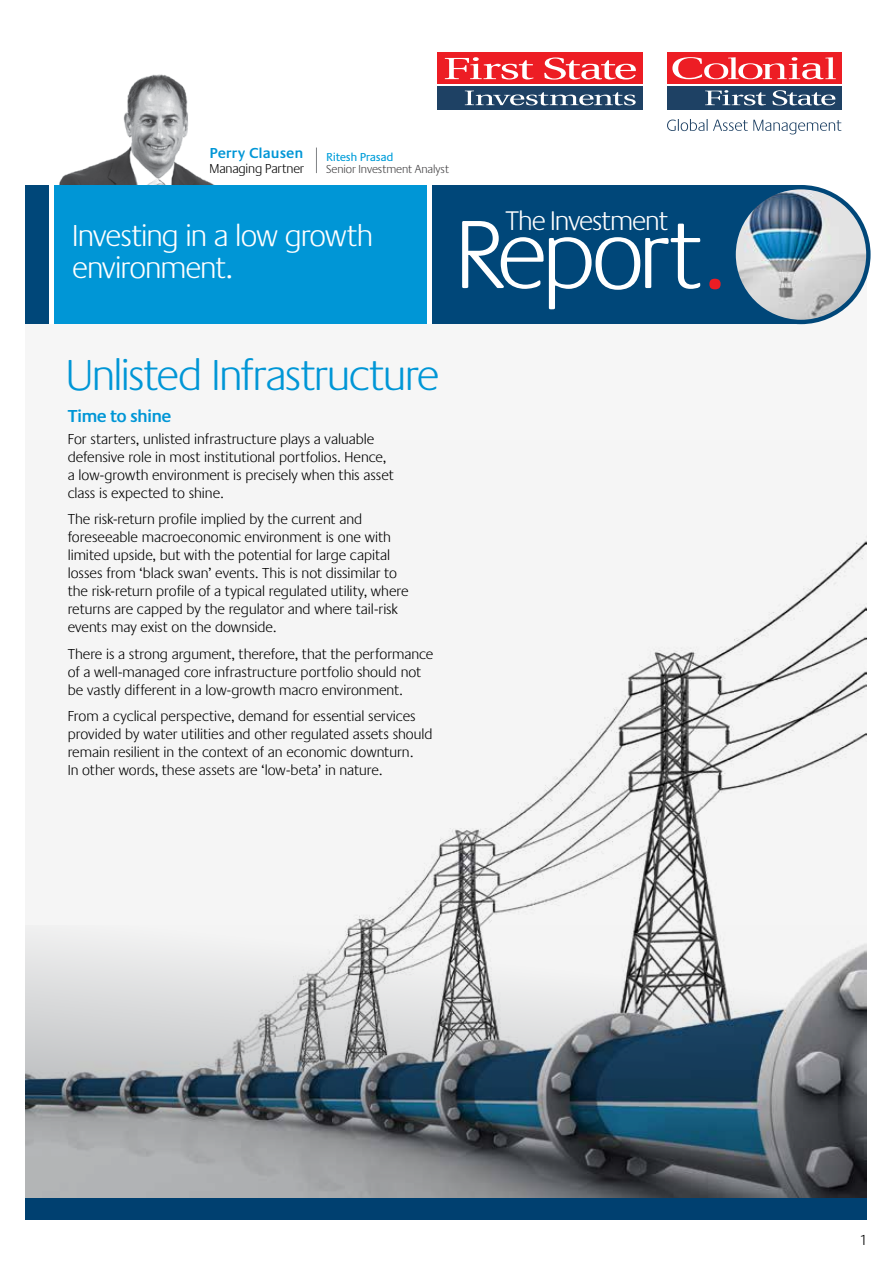
<style>
.page{position:relative;width:893px;height:1263px;background:#fff}
.page>*{position:absolute;margin:0;border:0;box-sizing:border-box;transform-origin:0 0}
.t1{font:300 100.5px "Praxis EF";letter-spacing:-.05em;color:#fff}
.t2{font:300 45px "Praxis EF";letter-spacing:-.03em;color:#0096d6}
.t3{font:300 31.5px/31.5px "Praxis EF";letter-spacing:-.03em;color:#fff}
.t4{font:300 28.05px "Praxis EF";letter-spacing:-.03em;color:#fff}
.t5{font:600 18px "Praxis EF";letter-spacing:-.04em;color:#0096d6}
.t6{font:300 15px/18px "Praxis EF";color:#000}
.t7{font:600 15px "Praxis EF";color:#0096d6}
.t8{font:300 13.5px "Praxis EF";letter-spacing:-.01em;color:#000}
.t9{font:300 12px "Praxis EF";letter-spacing:-.005em;color:#414042}
.t10{font:12px "Praxis EF";letter-spacing:-.025em;color:#009eda}
.s1{color:#ed1d24}
</style>
<div class="page">
<div style="left:25px;top:272px;width:842px;height:926px;background:#f6f6f6"></div>
<div style="left:37px;top:185px;width:446px;height:139px;background:#fff"></div>
<div style="left:667px;top:52px;width:174px;height:32px;background:#ed1d24"></div>
<svg style="left:672px;top:57px;width:164px;height:22px"></svg>
<div style="left:667px;top:86px;width:174px;height:24px;background:#1e4164"></div>
<svg style="left:705px;top:90px;width:61px;height:15px"></svg>
<svg style="left:772px;top:90px;width:63px;height:15px"></svg>
<svg style="left:667px;top:119px;width:174px;height:15px"></svg>
<div style="left:432px;top:185px;width:369px;height:139px;background:#004779"></div>
<div style="left:25px;top:185px;width:24px;height:139px;background:#004779"></div>
<img style="left:736px;top:187px;width:132px;height:135px">
<div style="left:731px;top:185px;width:139px;height:139px;border:4px solid #004779;border-radius:50%"></div>
<div style="left:25px;top:1198px;width:842px;height:22px;background:#004070"></div>
<div style="left:438px;top:52px;width:205px;height:32px;background:#ed1d24"></div>
<svg style="left:445px;top:57px;width:89px;height:22px"></svg>
<svg style="left:544px;top:57px;width:92px;height:23px"></svg>
<div style="left:438px;top:86px;width:205px;height:24px;background:#1e4164"></div>
<svg style="left:465px;top:91px;width:171px;height:14px"></svg>
<img style="left:59px;top:74px;width:156px;height:111px">
<div style="left:54px;top:185px;width:373px;height:139px;background:#0096d6"></div>
<img style="left:26px;top:541px;width:841px;height:657px">
<svg style="left:316px;top:148px;width:1px;height:25px"></svg>
<p class="t7" style="left:210px;top:145px;width:95px">Perry Clausen</p>
<p class="t8" style="left:210px;top:161px;width:96px">Managing Partner</p>
<p class="t10" style="left:326px;top:150px;width:69px">Ritesh Prasad</p>
<p class="t9" style="left:326px;top:162px;width:124px">Senior Investment Analyst</p>
<h3 class="t3" style="left:72px;top:221px;width:302px">Investing in a low growth environment.</h3>
<h3 class="t4" style="left:505px;top:206px;width:164px">The Investment</h3>
<h1 class="t1" style="left:455px;top:202px;width:272px">Report<span class="s1">.</span></h1>
<h2 class="t2" style="left:66px;top:351px;width:375px">Unlisted Infrastructure</h2>
<p class="t5" style="left:68px;top:406px;width:105px">Time to shine</p>
<p class="t6" style="left:68px;top:430px;width:328px">For starters, unlisted infrastructure plays a valuable defensive role in most institutional portfolios. Hence, a low-growth environment is precisely when this asset class is expected to shine.</p>
<p class="t6" style="left:68px;top:511px;width:342px">The risk-return profile implied by the current and foreseeable macroeconomic environment is one with limited upside, but with the potential for large capital losses from ‘black swan’ events. This is not dissimilar to the risk-return profile of a typical regulated utility, where returns are capped by the regulator and where tail-risk events may exist on the downside.</p>
<p class="t6" style="left:68px;top:645px;width:367px">There is a strong argument, therefore, that the performance of a well-managed core infrastructure portfolio should not be vastly different in a low-growth macro environment.</p>
<p class="t6" style="left:68px;top:707px;width:366px">From a cyclical perspective, demand for essential services provided by water utilities and other regulated assets should remain resilient in the context of an economic downturn.<br>In other words, these assets are ‘low-beta’ in nature.</p>
<p class="t6" style="left:859px;top:1231px;width:10px">1</p>
</div>
